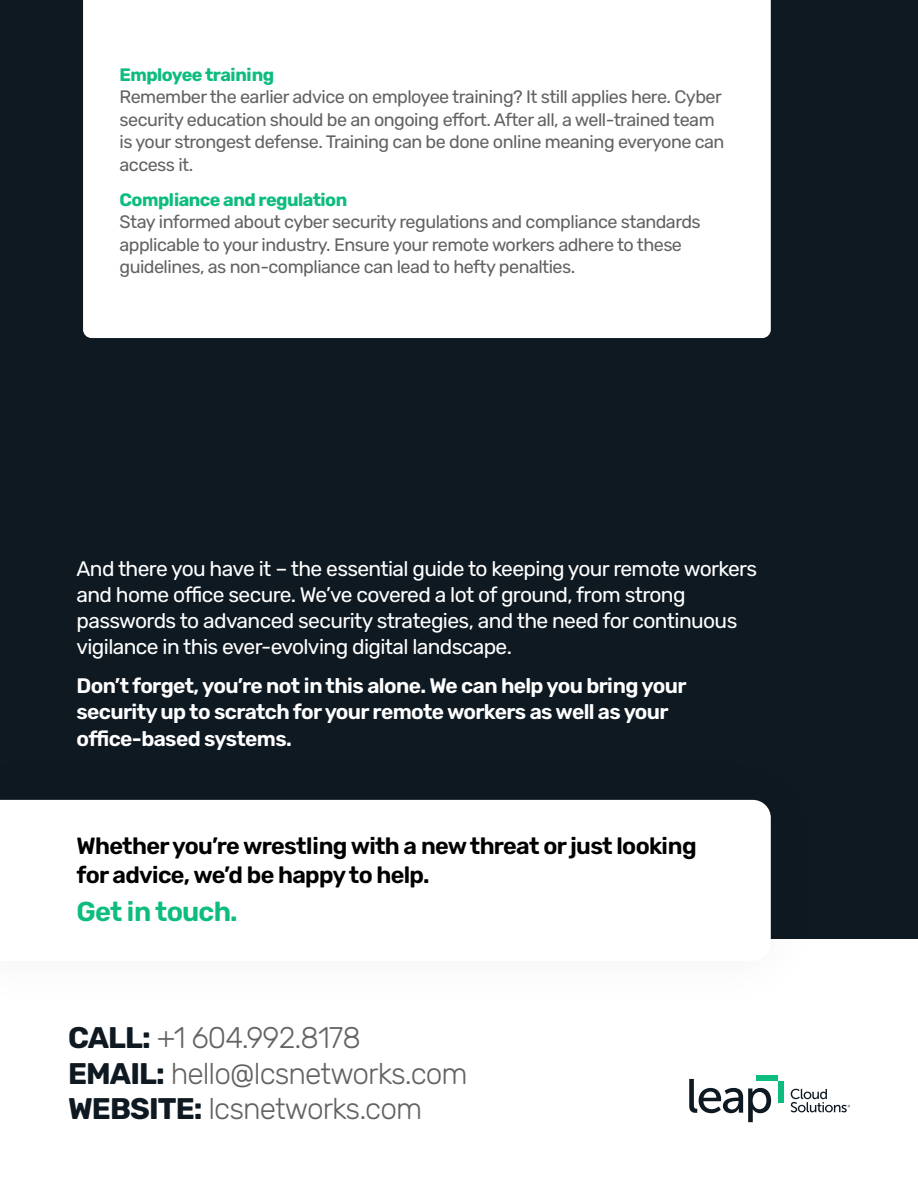
<style>
.page{position:relative;width:918px;height:1188px;background:#fff}
.page>*{position:absolute;margin:0;border:0;box-sizing:border-box;transform-origin:0 0}
.t1{font:300 29.85px/35.8px "Rubik";letter-spacing:-.03em;color:#646363}
.t2{font:300 27.3px "Rubik";letter-spacing:-.03em;color:#0dbd7d}
.t3{font:300 23.4px/29.1px "Rubik";letter-spacing:-.03em;color:#000}
.t4{font:21px/26.1px "Rubik";letter-spacing:-.03em;color:#fff}
.t5{font:300 21px/26.1px "Rubik";letter-spacing:-.03em;color:#fff}
.t6{font:18px/22.5px "Rubik";letter-spacing:-.03em;color:#646363}
.t7{font:700 18px "Rubik";letter-spacing:-.03em;color:#0dbd7d}
.s1{font-weight:700;color:#0e1921}
</style>
<div class="page">
<div style="left:0;top:0;width:918px;height:939px;background:#0e1921"></div>
<div style="left:0;top:748px;width:823px;height:266px;background:#000;opacity:.07"></div>
<div style="left:0;top:800px;width:771px;height:161px;background:#fff"></div>
<div style="left:83px;top:0;width:688px;height:338px;background:#fff"></div>
<svg style="left:689px;top:1079px;width:82px;height:43px"></svg>
<div style="left:778px;top:1081px;width:6px;height:22px;background:#0dbd7d"></div>
<div style="left:756px;top:1075px;width:22px;height:6px;background:#0dbd7d"></div>
<svg style="left:791px;top:1089px;width:59px;height:23px"></svg>
<p class="t7" style="left:120px;top:64px;width:156px">Employee training</p>
<p class="t6" style="left:120px;top:86px;width:607px">Remember the earlier advice on employee training? It still applies here. Cyber security education should be an ongoing effort. After all, a well-trained team is your strongest defense. Training can be done online meaning everyone can access it.</p>
<p class="t7" style="left:120px;top:190px;width:229px">Compliance and regulation</p>
<p class="t6" style="left:120px;top:211px;width:583px">Stay informed about cyber security regulations and compliance standards applicable to your industry. Ensure your remote workers adhere to these guidelines, as non-compliance can lead to hefty penalties.</p>
<p class="t4" style="left:77px;top:556px;width:682px">And there you have it – the essential guide to keeping your remote workers and home office secure. We’ve covered a lot of ground, from strong passwords to advanced security strategies, and the need for continuous vigilance in this ever-evolving digital landscape.</p>
<p class="t5" style="left:77px;top:674px;width:612px">Don’t forget, you’re not in this alone. We can help you bring your security up to scratch for your remote workers as well as your office-based systems.</p>
<p class="t3" style="left:77px;top:832px;width:622px">Whether you’re wrestling with a new threat or just looking for advice, we’d be happy to help.</p>
<h2 class="t2" style="left:77px;top:897px;width:163px">Get in touch.</h2>
<h1 class="t1" style="left:68px;top:1020px;width:401px"><span class="s1">CALL:</span> +1 604.992.8178<br><span class="s1">EMAIL:</span> hello@lcsnetworks.com<br><span class="s1">WEBSITE:</span> lcsnetworks.com</h1>
</div>
